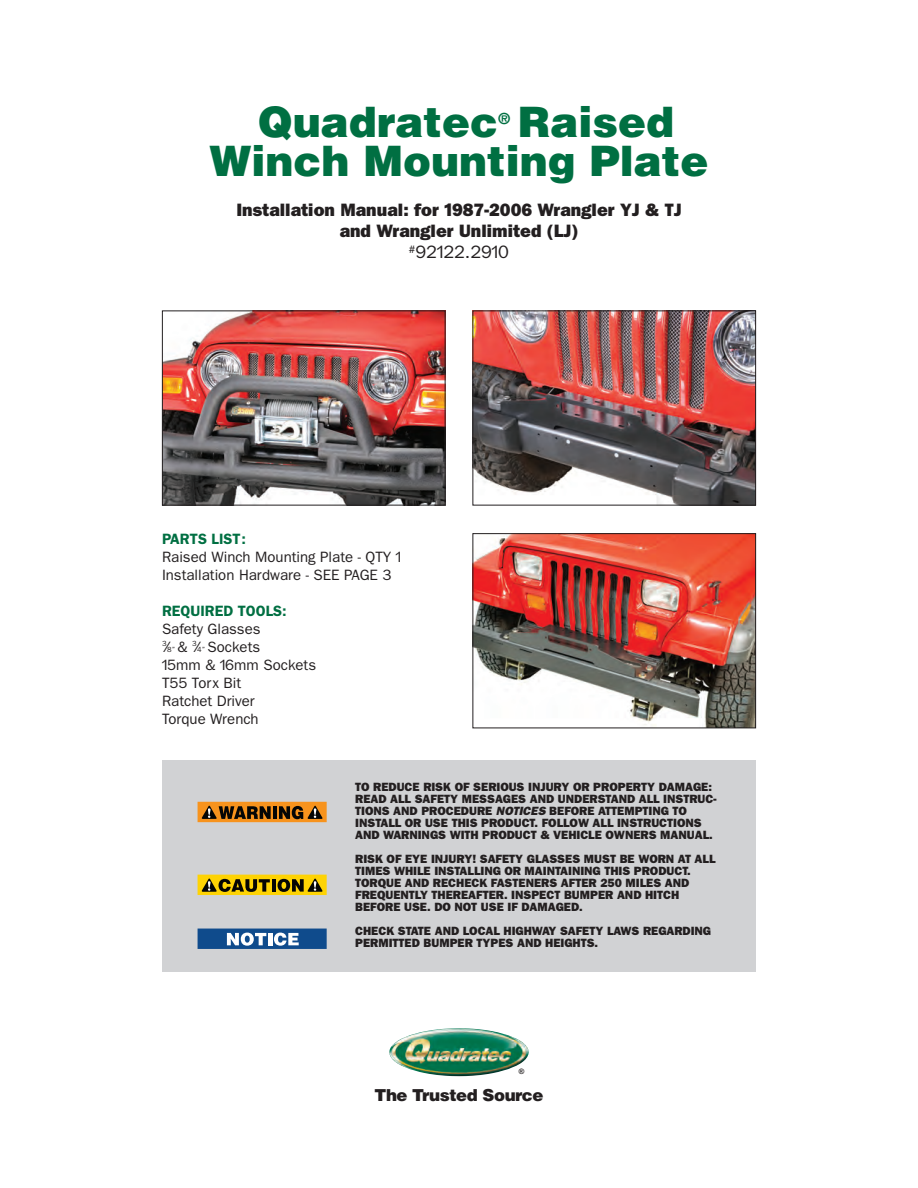
<style>
.page{position:relative;width:918px;height:1188px;background:#fff}
.page>*{position:absolute;margin:0;border:0;box-sizing:border-box;transform-origin:0 0}
.t1{font:900 42px/39px "Helvetica";color:#006f42}
.t2{font:800 18px/21px "New Franklin Gothic";color:#231f20;text-align:center}
.t3{font:900 16.5px "Helvetica";letter-spacing:-.025em;color:#231f20}
.t4{font:900 15.3px "Helvetica";color:#006f42}
.t5{font:15px/18px "New Franklin Gothic";color:#231f20}
.t6{font:600 15px "New Franklin Gothic";color:#006f42}
.t7{font:800 12px/12px "New Franklin Gothic";color:#231f20}
.t8{font:700 7.5px "Arial";color:#231f20}
.s1{font-weight:400}
.s2{font-size:7.5px}
.s3{font-style:italic}
</style>
<div class="page">
<img style="left:389px;top:1028px;width:140px;height:48px">
<div style="left:162px;top:761px;width:594px;height:211px;background:#d1d2d4"></div>
<svg style="left:198px;top:802px;width:129px;height:20px"></svg>
<svg style="left:198px;top:875px;width:129px;height:20px"></svg>
<svg style="left:198px;top:929px;width:129px;height:20px"></svg>
<img style="left:164px;top:312px;width:280px;height:192px">
<div style="left:162px;top:310px;width:284px;height:196px;border:1px solid #231f20"></div>
<img style="left:474px;top:312px;width:280px;height:192px">
<div style="left:472px;top:310px;width:284px;height:196px;border:1px solid #231f20"></div>
<img style="left:474px;top:535px;width:280px;height:191px">
<div style="left:472px;top:533px;width:284px;height:195px;border:1px solid #231f20"></div>
<h1 class="t1" style="left:209px;top:106px;width:501px;text-indent:308px">Raised<br>Winch Mounting Plate</h1>
<h1 class="t1" style="left:258px;top:106px;width:242px">Quadratec</h1>
<p class="t4" style="left:498px;top:113px;width:14px">®</p>
<h2 class="t2" style="left:236px;top:201px;width:447px">Installation Manual: for 1987-2006 Wrangler YJ &amp; TJ and Wrangler Unlimited (LJ)<br><sup>#</sup><span class="s1">92122.2910</span></h2>
<p class="t6" style="left:162px;top:533px;width:85px">PARTS LIST:</p>
<p class="t5" style="left:162px;top:549px;width:241px">Raised Winch Mounting Plate - QTY 1<br>Installation Hardware - SEE PAGE 3</p>
<p class="t6" style="left:162px;top:605px;width:126px">REQUIRED TOOLS:</p>
<p class="t5" style="left:162px;top:621px;width:156px">Safety Glasses<br><sup>3</sup>⁄<span class="s2">8”</span> &amp; <sup>3</sup>⁄<span class="s2">4”</span> Sockets<br>15mm &amp; 16mm Sockets<br>T55 Torx Bit<br>Ratchet Driver<br>Torque Wrench</p>
<p class="t7" style="left:355px;top:782px;width:363px">TO REDUCE RISK OF SERIOUS INJURY OR PROPERTY DAMAGE:<br>READ ALL SAFETY MESSAGES AND UNDERSTAND ALL INSTRUC-TIONS AND PROCEDURE <span class="s3">NOTICES</span> BEFORE ATTEMPTING TO INSTALL OR USE THIS PRODUCT. FOLLOW ALL INSTRUCTIONS AND WARNINGS WITH PRODUCT &amp; VEHICLE OWNERS MANUAL.</p>
<p class="t7" style="left:355px;top:854px;width:362px">RISK OF EYE INJURY! SAFETY GLASSES MUST BE WORN AT ALL TIMES WHILE INSTALLING OR MAINTAINING THIS PRODUCT.<br>TORQUE AND RECHECK FASTENERS AFTER 250 MILES AND FREQUENTLY THEREAFTER. INSPECT BUMPER AND HITCH BEFORE USE. DO NOT USE IF DAMAGED.</p>
<p class="t7" style="left:355px;top:926px;width:357px">CHECK STATE AND LOCAL HIGHWAY SAFETY LAWS REGARDING<br>PERMITTED BUMPER TYPES AND HEIGHTS.</p>
<p class="t8" style="left:519px;top:1067px;width:7px">®</p>
<h3 class="t3" style="left:375px;top:1089px;width:170px">The Trusted Source</h3>
</div>
